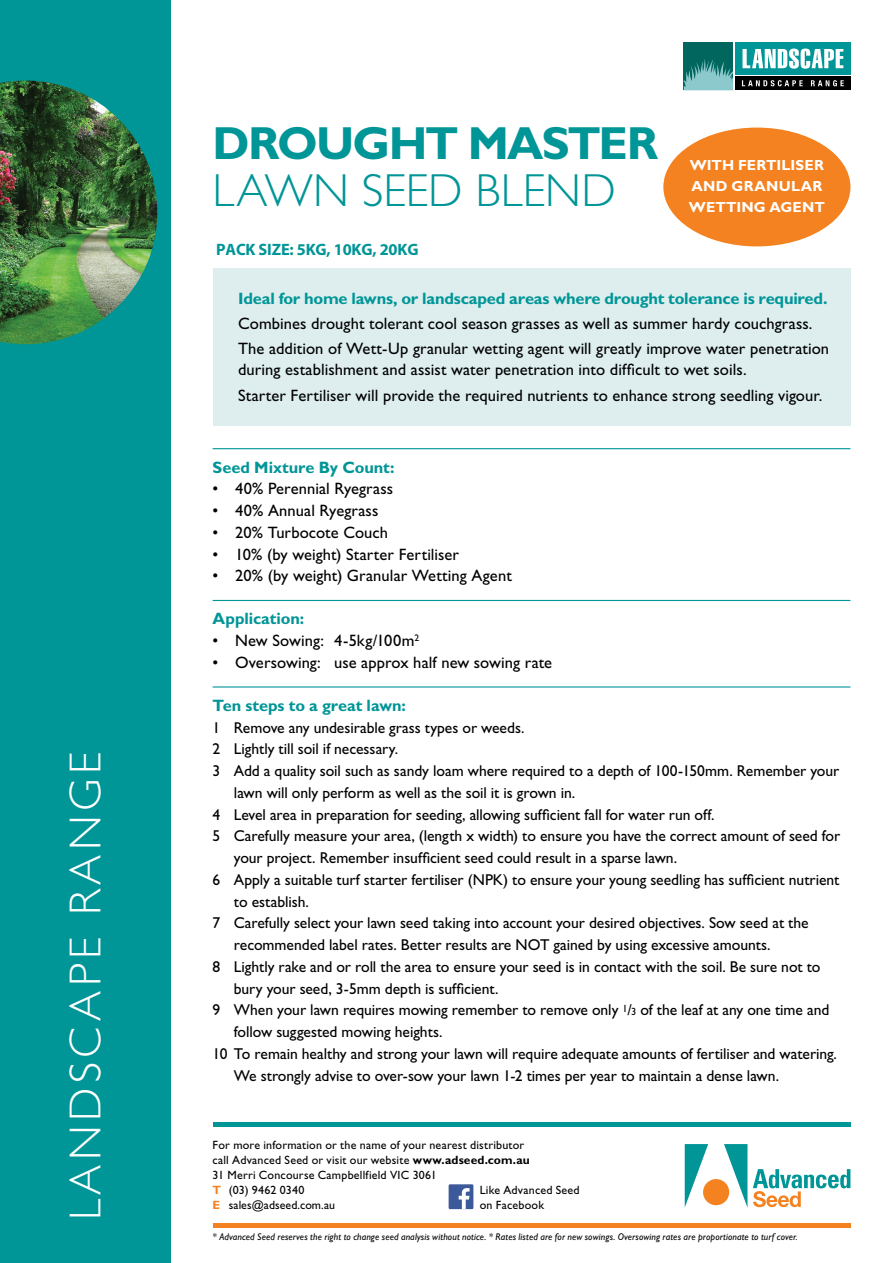
<style>
.page{position:relative;width:893px;height:1263px;background:#fff}
.page>*{position:absolute;margin:0;border:0;box-sizing:border-box;transform-origin:0 0}
.t1{font:700 46.5px "Gill Sans Std";letter-spacing:-.04em;color:#009597}
.t2{font:300 46.5px "Gill Sans Std";color:#009597}
.t3{font:300 45px "Gill Sans Std";letter-spacing:.1em;color:#fff}
.t4{font:16.5px/25.2px "Gill Sans Std";letter-spacing:.005em;color:#000}
.t5{font:700 16.5px "Gill Sans Std";letter-spacing:-.01em;color:#009597}
.t6{font:700 16.5px "Myriad Pro";letter-spacing:-.01em;color:#009597}
.t7{font:15.75px "Gill Sans Std";letter-spacing:-.005em;color:#000}
.t8{font:700 14.55px/21.1px "Gill Sans Std";letter-spacing:.01em;color:#fff}
.t9{font:12px/15px "Gill Sans Std";letter-spacing:.015em;color:#000}
.t10{font:italic 9.75px "Gill Sans Std";letter-spacing:.01em;color:#000}
.s1{font-size:10.5px}
.s2{font-weight:700}
.s3{font-weight:700;color:#f58220}
</style>
<div class="page">
<svg style="left:685px;top:1144px;width:62px;height:63px"></svg>
<div style="left:703px;top:1179px;width:26px;height:26px;background:#f58220;border-radius:50%"></div>
<svg style="left:753px;top:1169px;width:97px;height:38px"></svg>
<hr style="left:213px;top:1123px;width:637px;height:4px;background:#009597">
<hr style="left:213px;top:1224px;width:637px;height:4px;background:#f58220">
<div style="left:449px;top:1184px;width:24px;height:25px;background:#3c5a99"></div>
<svg style="left:459px;top:1188px;width:11px;height:21px"></svg>
<div style="left:213px;top:268px;width:637px;height:157px;background:#deeeee"></div>
<div style="left:0;top:0;width:170px;height:1263px;background:#009597"></div>
<img style="left:0;top:81px;width:157px;height:263px">
<div style="left:684px;top:43px;width:49px;height:47px;background:#00665e"></div>
<div style="left:735px;top:43px;width:115px;height:32px;background:#009597"></div>
<div style="left:735px;top:76px;width:115px;height:14px;background:#000"></div>
<svg style="left:742px;top:80px;width:61px;height:6px"></svg>
<svg style="left:811px;top:80px;width:33px;height:6px"></svg>
<svg style="left:742px;top:49px;width:101px;height:20px"></svg>
<svg style="left:684px;top:59px;width:49px;height:31px"></svg>
<hr style="left:213px;top:448px;width:637px;height:1px;background:#009597">
<hr style="left:213px;top:600px;width:637px;height:1px;background:#009597">
<hr style="left:213px;top:686px;width:637px;height:1px;background:#009597">
<div style="left:663px;top:128px;width:187px;height:118px;background:#f58220;border-radius:50%"></div>
<h2 class="t3" style="left:60px;top:1220px;width:470px;rotate:-90deg">LANDSCAPE RANGE</h2>
<h1 class="t1" style="left:213px;top:116px;width:447px">DROUGHT MASTER</h1>
<h1 class="t2" style="left:213px;top:164px;width:405px">LAWN SEED BLEND</h1>
<p class="t6" style="left:216px;top:239px;width:204px">PACK SIZE: 5KG, 10KG, 20KG</p>
<p class="t8" style="left:689px;top:154px;width:138px">WITH FERTILISER<br>AND GRANULAR<br>WETTING AGENT</p>
<p class="t5" style="left:238px;top:288px;width:591px">Ideal for home lawns, or landscaped areas where drought tolerance is required.</p>
<p class="t4" style="left:238px;top:311px;width:593px">Combines drought tolerant cool season grasses as well as summer hardy couchgrass.<br>The addition of Wett-Up granular wetting agent will greatly improve water penetration</p>
<p class="t4" style="left:238px;top:357px;width:586px">during establishment and assist water penetration into difficult to wet soils.<br>Starter Fertiliser will provide the required nutrients to enhance strong seedling vigour.</p>
<p class="t5" style="left:213px;top:457px;width:183px">Seed Mixture By Count:</p>
<p class="t4" style="left:213px;top:476px;width:182px">• 40% Perennial Ryegrass</p>
<p class="t4" style="left:213px;top:498px;width:167px">• 40% Annual Ryegrass</p>
<p class="t4" style="left:213px;top:520px;width:177px">• 20% Turbocote Couch</p>
<p class="t4" style="left:213px;top:542px;width:248px">• 10% (by weight) Starter Fertiliser</p>
<p class="t4" style="left:213px;top:563px;width:301px">• 20% (by weight) Granular Wetting Agent</p>
<p class="t5" style="left:213px;top:609px;width:93px">Application:</p>
<p class="t4" style="left:213px;top:628px;width:208px">• New Sowing: 4-5kg/100m<sup>2</sup></p>
<p class="t4" style="left:213px;top:650px;width:341px">• Oversowing: use approx half new sowing rate</p>
<p class="t5" style="left:213px;top:696px;width:195px">Ten steps to a great lawn:</p>
<p class="t7" style="left:213px;top:718px;width:313px">1 Remove any undesirable grass types or weeds.</p>
<p class="t7" style="left:213px;top:740px;width:187px">2 Lightly till soil if necessary.</p>
<p class="t7" style="left:213px;top:762px;width:628px">3 Add a quality soil such as sandy loam where required to a depth of 100-150mm. Remember your</p>
<p class="t7" style="left:234px;top:784px;width:343px">lawn will only perform as well as the soil it is grown in.</p>
<p class="t7" style="left:213px;top:805px;width:503px">4 Level area in preparation for seeding, allowing sufficient fall for water run off.</p>
<p class="t7" style="left:213px;top:827px;width:629px">5 Carefully measure your area, (length x width) to ensure you have the correct amount of seed for</p>
<p class="t7" style="left:234px;top:849px;width:445px">your project. Remember insufficient seed could result in a sparse lawn.</p>
<p class="t7" style="left:213px;top:871px;width:628px">6 Apply a suitable turf starter fertiliser (NPK) to ensure your young seedling has sufficient nutrient</p>
<p class="t7" style="left:234px;top:892px;width:77px">to establish.</p>
<p class="t7" style="left:213px;top:914px;width:598px">7 Carefully select your lawn seed taking into account your desired objectives. Sow seed at the</p>
<p class="t7" style="left:234px;top:936px;width:538px">recommended label rates. Better results are NOT gained by using excessive amounts.</p>
<p class="t7" style="left:213px;top:958px;width:609px">8 Lightly rake and or roll the area to ensure your seed is in contact with the soil. Be sure not to</p>
<p class="t7" style="left:234px;top:979px;width:266px">bury your seed, 3-5mm depth is sufficient.</p>
<p class="t7" style="left:213px;top:1001px;width:618px">9 When your lawn requires mowing remember to remove only <sup>1</sup>/<span class="s1">3</span> of the leaf at any one time and</p>
<p class="t7" style="left:234px;top:1023px;width:210px">follow suggested mowing heights.</p>
<p class="t7" style="left:213px;top:1045px;width:626px">10 To remain healthy and strong your lawn will require adequate amounts of fertiliser and watering.</p>
<p class="t7" style="left:234px;top:1066px;width:547px">We strongly advise to over-sow your lawn 1-2 times per year to maintain a dense lawn.</p>
<p class="t9" style="left:213px;top:1137px;width:319px">For more information or the name of your nearest distributor call Advanced Seed or visit our website <span class="s2">www.adseed.com.au </span>31 Merri Concourse Campbellfield VIC 3061<br><span class="s3">T</span> (03) 9462 0340<br><span class="s3">E</span> sales@adseed.com.au</p>
<p class="t9" style="left:480px;top:1182px;width:101px">Like Advanced Seed on Facebook</p>
<p class="t10" style="left:213px;top:1231px;width:587px">* Advanced Seed reserves the right to change seed analysis without notice. * Rates listed are for new sowings. Oversowing rates are proportionate to turf cover.</p>
</div>
